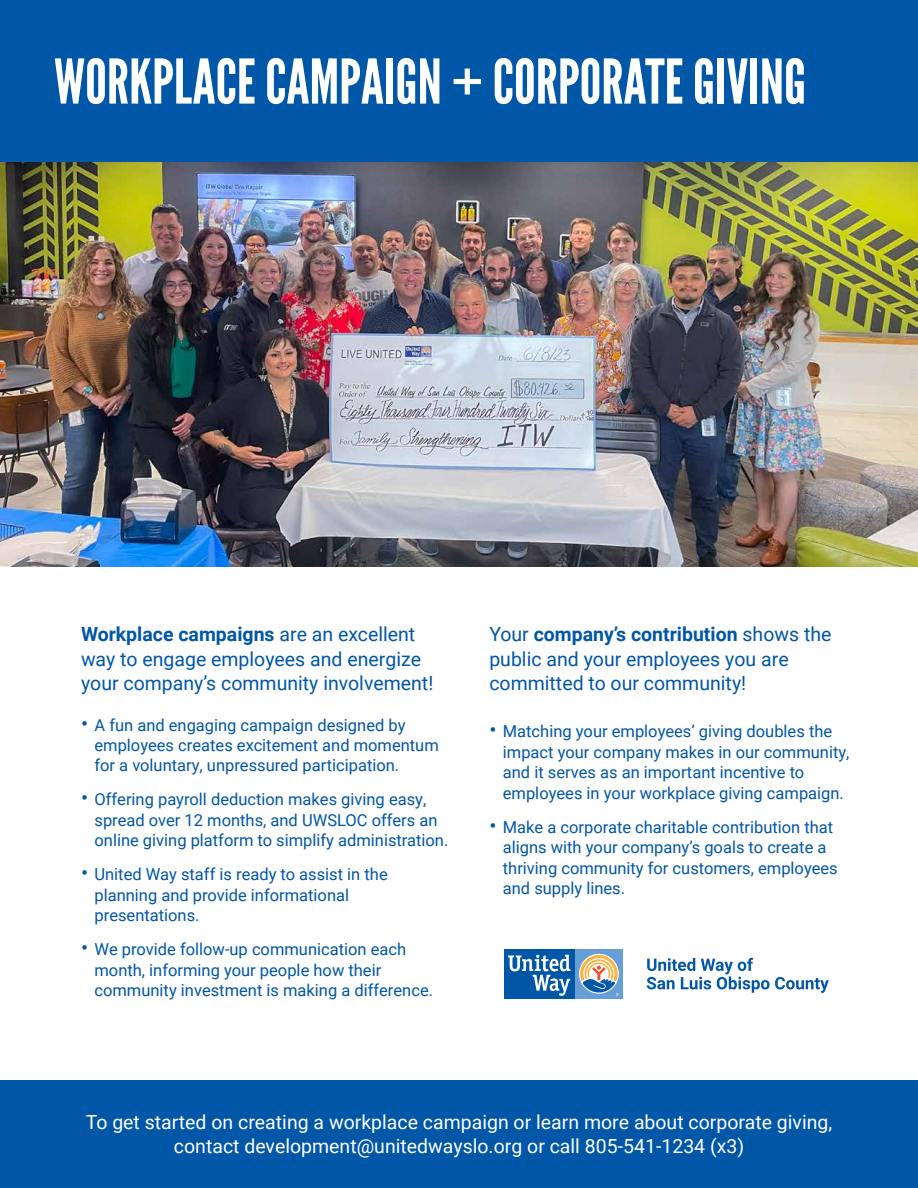
<style>
.page{position:relative;width:918px;height:1188px;background:#fff}
.page>*{position:absolute;margin:0;border:0;box-sizing:border-box;transform-origin:0 0}
.t1{font:61.5px "League Gothic";color:#fff}
.t2{font:19.5px/24.2px "Roboto";color:#0056a7}
.t3{font:19.5px/24.2px "Roboto";color:#fff;text-align:center}
.t4{font:16.5px/20.4px "Roboto";color:#0056a7}
.s1{font-weight:700}
.s2{font-size:21px}
</style>
<div class="page">
<img style="left:0;top:162px;width:918px;height:405px">
<div style="left:0;top:0;width:918px;height:162px;background:#0056a7"></div>
<div style="left:0;top:1080px;width:918px;height:108px;background:#0056a7"></div>
<div style="left:575px;top:949px;width:48px;height:50px;background:#669fd5"></div>
<div style="left:505px;top:949px;width:70px;height:50px;background:#0056a7"></div>
<svg style="left:579px;top:954px;width:40px;height:40px"></svg>
<svg style="left:508px;top:955px;width:63px;height:41px"></svg>
<svg style="left:580px;top:955px;width:39px;height:41px"></svg>
<svg style="left:647px;top:958px;width:182px;height:35px"></svg>
<h1 class="t1" style="left:54px;top:45px;width:754px">WORKPLACE CAMPAIGN + CORPORATE GIVING</h1>
<p class="t2" style="left:81px;top:622px;width:354px"><span class="s1">Workplace campaigns</span> are an excellent way to engage employees and energize your company’s community involvement!</p>
<p class="t4" style="left:94px;top:714px;width:346px;text-indent:-14px"><span class="s2">•</span> A fun and engaging campaign designed by employees creates excitement and momentum for a voluntary, unpressured participation.</p>
<p class="t4" style="left:94px;top:789px;width:355px;text-indent:-14px"><span class="s2">•</span> Offering payroll deduction makes giving easy, spread over 12 months, and UWSLOC offers an online giving platform to simplify administration.</p>
<p class="t4" style="left:94px;top:864px;width:295px;text-indent:-14px"><span class="s2">•</span> United Way staff is ready to assist in the planning and provide informational presentations.</p>
<p class="t4" style="left:94px;top:938px;width:340px;text-indent:-14px"><span class="s2">•</span> We provide follow-up communication each month, informing your people how their community investment is making a difference.</p>
<p class="t2" style="left:489px;top:622px;width:344px">Your <span class="s1">company’s contribution</span> shows the public and your employees you are committed to our community!</p>
<p class="t4" style="left:503px;top:721px;width:348px;text-indent:-14px"><span class="s2">•</span> Matching your employees’ giving doubles the impact your company makes in our community, and it serves as an important incentive to employees in your workplace giving campaign.</p>
<p class="t4" style="left:503px;top:816px;width:336px;text-indent:-14px"><span class="s2">•</span> Make a corporate charitable contribution that aligns with your company’s goals to create a thriving community for customers, employees and supply lines.</p>
<p class="t3" style="left:86px;top:1109px;width:748px">To get started on creating a workplace campaign or learn more about corporate giving, contact development@unitedwayslo.org or call 805-541-1234 (x3)</p>
</div>
